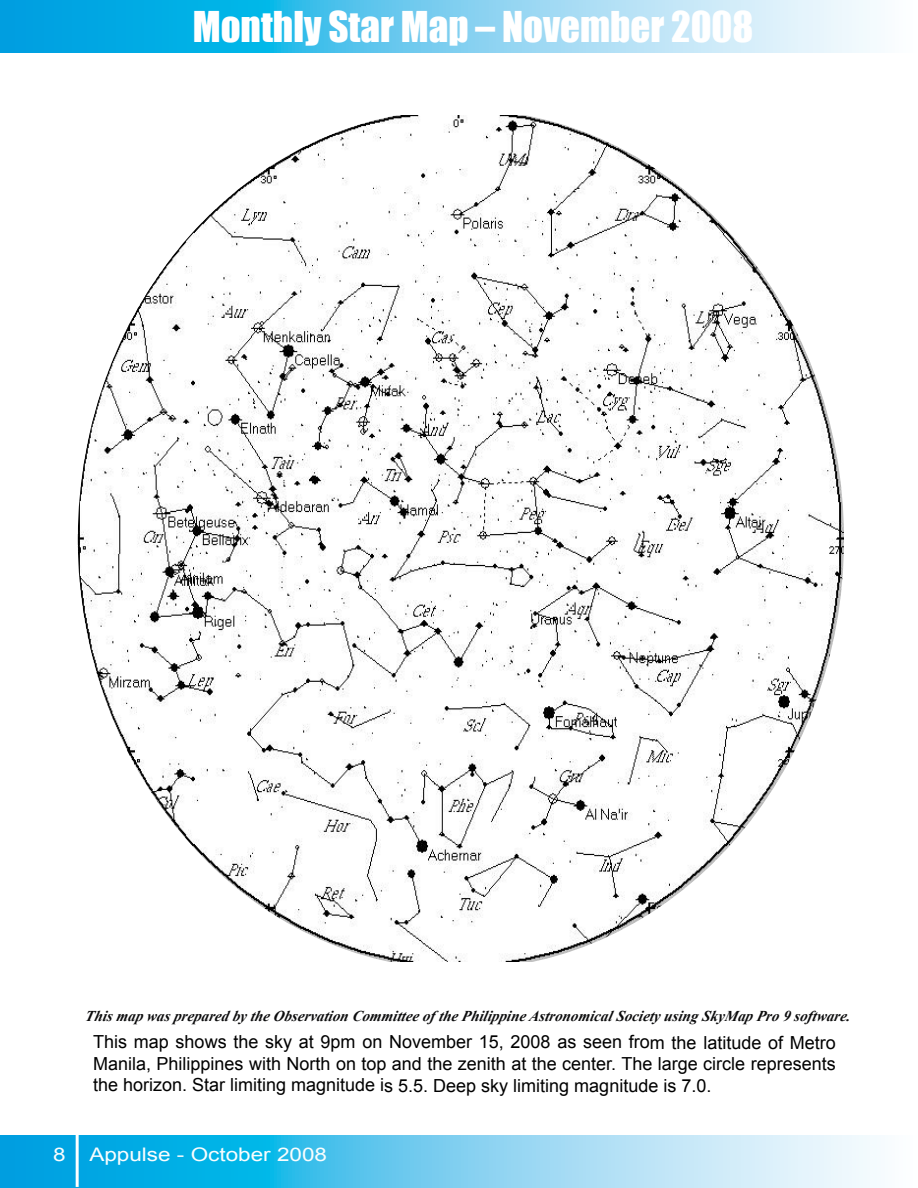
<style>
.page{position:relative;width:918px;height:1188px;background:#fff}
.page>*{position:absolute;margin:0;border:0;box-sizing:border-box;transform-origin:0 0}
.t1{font:39px "Impact";color:#fff}
.t2{font:18.75px "Arial";color:#f9fdfe;scale:1.2 1}
.t3{font:18px/21.6px "Arial";color:#000;text-align:justify}
.t4{font:italic 700 15px "Times New Roman";color:#0c0c0d}
</style>
<div class="page">
<svg style="left:0;top:0;width:877px;height:52px;background:#6dccef"></svg>
<svg style="left:0;top:1136px;width:877px;height:52px;background:#6dccef"></svg>
<hr style="left:76px;top:1134px;width:3px;height:53px;background:#fff">
<img style="left:78px;top:115px;width:766px;height:847px">
<h1 class="t1" style="left:193px;top:-3px;width:562px">Monthly Star Map – November 2008</h1>
<p class="t4" style="left:85px;top:1005px;width:770px">This map was p rep ared by the Observation Committee of the Philipp ine Astronomical Society using SkyMap Pro 9 software.</p>
<p class="t3" style="left:93px;top:1031px;width:744px">This map shows the sky at 9pm on November 15, 2008 as seen from the latitude of Metro Manila, Philippines with North on top and the zenith at the center. The large circle represents the horizon. Star limiting magnitude is 5.5. Deep sky limiting magnitude is 7.0.</p>
<p class="t2" style="left:53px;top:1142px;width:12px">8</p>
<p class="t2" style="left:89px;top:1142px;width:200px">Appulse - October 2008</p>
</div>
